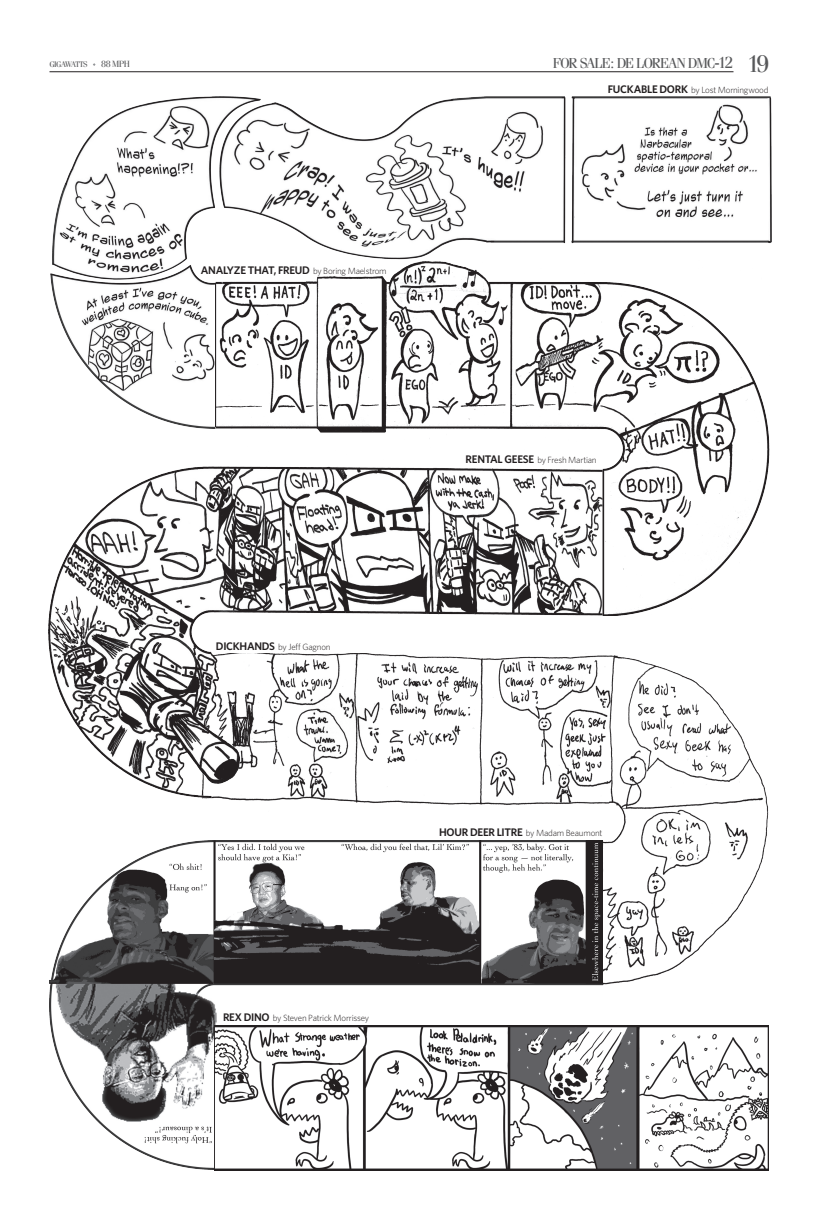
<style>
.page{position:relative;width:819px;height:1224px;background:#fff}
.page>*{position:absolute;margin:0;border:0;box-sizing:border-box;transform-origin:0 0}
.t1{font:14.4px "Fenice Regular SC900";letter-spacing:-.08em;color:#57585a}
.t2{font:600 11px "Whitney";letter-spacing:-.025em;color:#231f20}
.t3{font:300 9px "Whitney";letter-spacing:-.025em;color:#231f20}
.t4{font:9px "Fenice";color:#57585a}
.t5{font:8.1px "Fenice Regular SC900";letter-spacing:-.07em;color:#57585a}
.s1{font-size:16px}
.s2{font-size:24px}
.s3{font-weight:600;font-size:11px}
.s4{font-weight:300;font-size:9px}
</style>
<div class="page">
<hr style="left:50px;top:72px;width:684px;height:1px;background:#231f20">
<img style="left:199px;top:655px;width:570px;height:330px">
<img style="left:49px;top:466px;width:554px;height:332px">
<img style="left:50px;top:96px;width:722px;height:333px">
<img style="left:216px;top:261px;width:554px;height:355px">
<img style="left:50px;top:841px;width:553px;height:329px">
<img style="left:215px;top:1025px;width:553px;height:145px">
<p class="t5" style="left:50px;top:59px;width:40px">GIGAWATTS</p>
<p class="t4" style="left:101px;top:59px;width:30px">88 MPH</p>
<h1 class="t1" style="left:553px;top:54px;width:218px">FOR SALE<span class="s1">:</span> DE LOREAN DMC<span class="s1">-12</span> <span class="s2">19</span></h1>
<p class="t3" style="left:608px;top:85px;width:162px"><span class="s3">FUCKABLE DORK</span> by Lost Morningwood</p>
<p class="t2" style="left:201px;top:264px;width:187px">ANALYZE THAT, FREUD <span class="s4">by Boring Maelstrom</span></p>
<p class="t3" style="left:466px;top:454px;width:133px"><span class="s3">RENTAL GEESE</span> by Fresh Martian</p>
<p class="t3" style="left:216px;top:642px;width:116px"><span class="s3">DICKHANDS</span> by Jeff Gagnon</p>
<p class="t3" style="left:223px;top:1013px;width:148px"><span class="s3">REX DINO</span> by Steven Patrick Morrissey</p>
<p class="t3" style="left:439px;top:827px;width:165px"><span class="s3">HOUR DEER LITRE</span> by Madam Beaumont</p>
</div>
